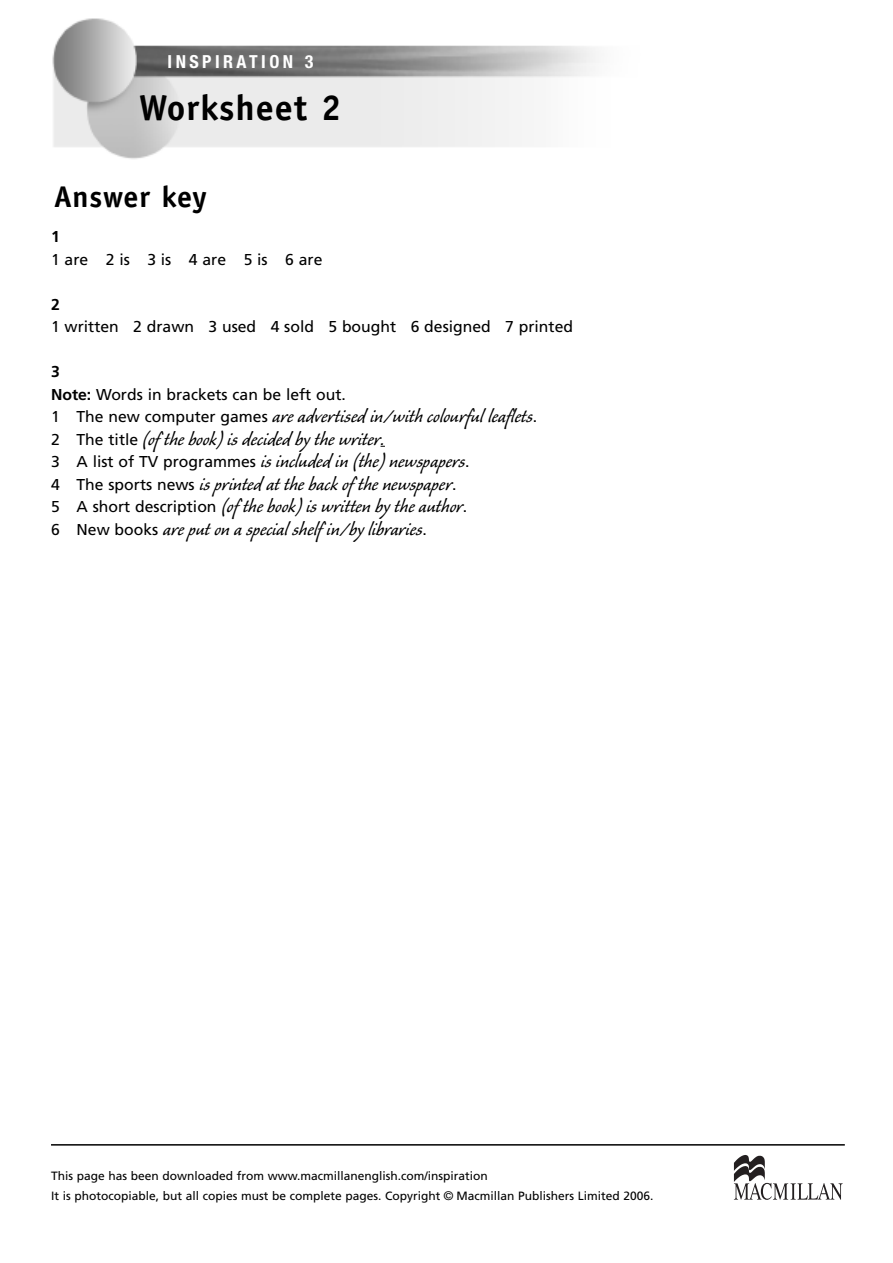
<style>
.page{position:relative;width:893px;height:1263px;background:#fff}
.page>*{position:absolute;margin:0;border:0;box-sizing:border-box;transform-origin:0 0}
.t1{font:700 36px "Officina Sans";letter-spacing:.03em;color:#000}
.t2{font:700 30px "Officina Sans";letter-spacing:.03em;color:#000}
.t3{font:22.5px/22.5px "Caliban";color:#000}
.t4{font:700 condensed 18px "Helvetica Neue";letter-spacing:.19em;color:#fff}
.t5{font:15.75px/22.5px "Frutiger";color:#000}
.t6{font:700 15.75px "Frutiger";color:#000}
.t7{font:12px/20.2px "Frutiger";color:#000}
.s1{font-weight:700}
.s2{font-family:"Frutiger";font-size:15.75px}
.s3{font-family:"Frutiger";font-style:italic;font-size:15.75px}
.s4{font-family:"Helvetica"}
</style>
<div class="page">
<hr style="left:51px;top:1144px;width:794px;height:1px;background:#000">
<svg style="left:734px;top:1155px;width:109px;height:45px"></svg>
<img style="left:52px;top:18px;width:544px;height:141px">
<p class="t4" style="left:168px;top:51px;width:147px">INSPIRATION 3</p>
<h1 class="t1" style="left:139px;top:94px;width:203px">Worksheet 2</h1>
<h2 class="t2" style="left:54px;top:185px;width:155px">Answer key</h2>
<p class="t6" style="left:51px;top:230px;width:10px">1</p>
<p class="t5" style="left:51px;top:249px;width:273px">1 are 2 is 3 is 4 are 5 is 6 are</p>
<p class="t6" style="left:51px;top:298px;width:10px">2</p>
<p class="t5" style="left:51px;top:317px;width:523px">1 written 2 drawn 3 used 4 sold 5 bought 6 designed 7 printed</p>
<p class="t5" style="left:51px;top:362px;width:296px"><span class="s1">3<br>Note:</span> Words in brackets can be left out.</p>
<p class="t3" style="left:51px;top:407px;width:488px"><span class="s2">1 The new computer games</span> are advertised in/with colourful leaflets<span class="s2">.<br>2 The title</span> (of the book) is decided by the writer<span class="s3">.<br></span><span class="s2">3 A list of TV programmes</span> is included in (the) newspapers<span class="s2">.<br>4 The sports news</span> is printed at the back of the newspaper<span class="s2">.<br>5 A short description</span> (of the book) is written by the author<span class="s2">.<br>6 New books</span> are put on a special shelf in/by libraries<span class="s2">.</span></p>
<p class="t7" style="left:51px;top:1167px;width:604px">This page has been downloaded from www.macmillanenglish.com/inspiration<br>It is photocopiable, but all copies must be complete pages. Copyright <span class="s4">©</span> Macmillan Publishers Limited 2006.</p>
</div>
